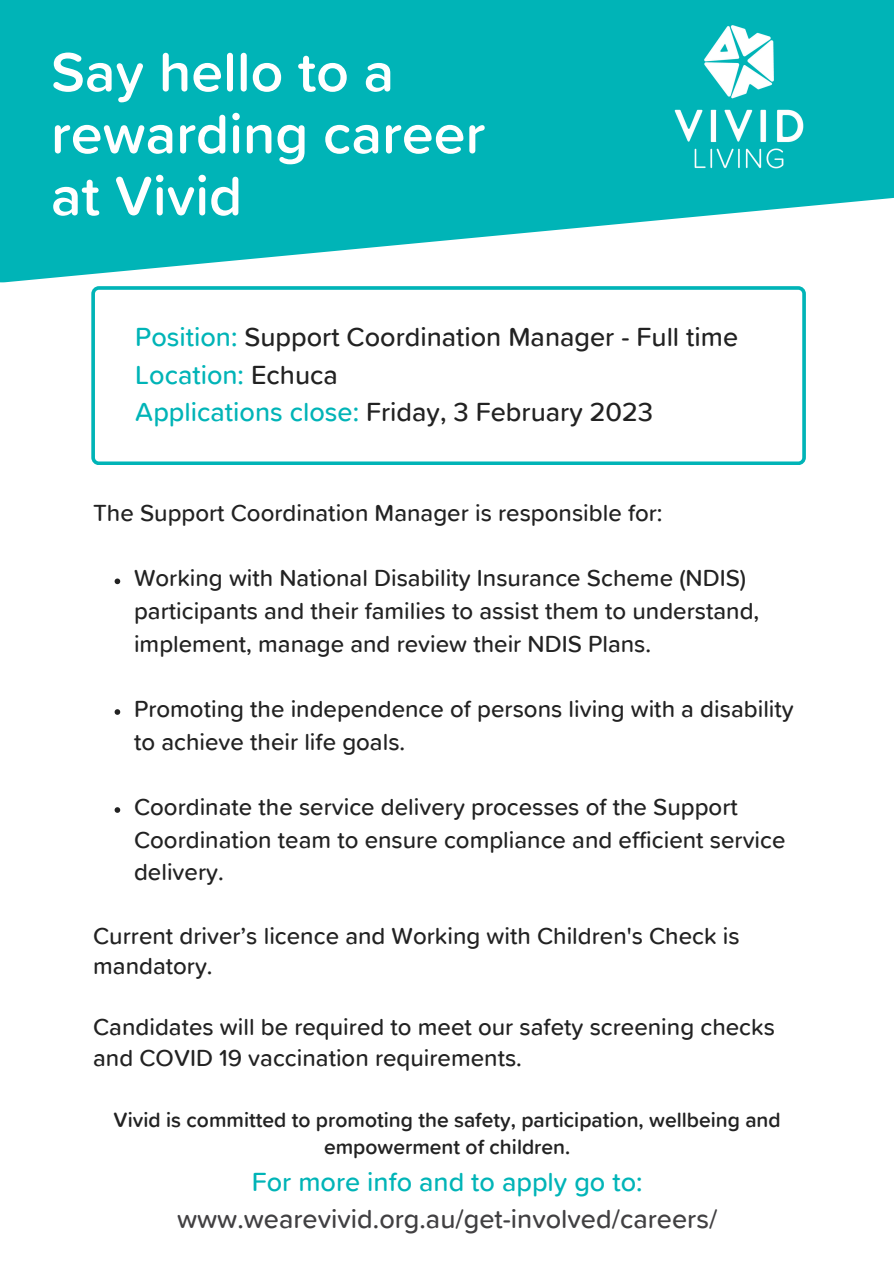
<style>
.page{position:relative;width:894px;height:1264px;background:#fff}
.page>*{position:absolute;margin:0;border:0;box-sizing:border-box;transform-origin:0 0}
.t1{font:600 57px/61.9px "Proxima Soft";color:#fff}
.t2{font:500 27px/37.2px "Proxima Soft";color:#222}
.t3{font:500 27px "Proxima Soft";color:#414042}
.t4{font:500 27px "Proxima Soft";color:#00b4b7}
.t5{font:500 24px/32.7px "Proxima Soft";color:#222}
.t6{font:600 21px/27px "Proxima Soft";color:#222;text-align:center}
.s1{color:#00b4b7}
</style>
<div class="page">
<svg style="left:91px;top:286px;width:714px;height:179px"></svg>
<svg style="left:0;top:0;width:893px;height:283px;fill:#00b4b7"></svg>
<img style="left:648px;top:0;width:181px;height:197px">
<svg style="left:115px;top:578px;width:5px;height:6px"></svg>
<svg style="left:115px;top:709px;width:5px;height:5px"></svg>
<svg style="left:115px;top:807px;width:5px;height:5px"></svg>
<h1 class="t1" style="left:51px;top:44px;width:435px">Say hello to a rewarding career at Vivid</h1>
<p class="t2" style="left:135px;top:320px;width:604px"><span class="s1">Position:</span> Support Coordination Manager - Full time<br><span class="s1">Location:</span> Echuca<br><span class="s1">Applications close:</span> Friday, 3 February 2023</p>
<p class="t5" style="left:93px;top:498px;width:571px">The Support Coordination Manager is responsible for:</p>
<p class="t5" style="left:134px;top:563px;width:626px">Working with National Disability Insurance Scheme (NDIS) participants and their families to assist them to understand, implement, manage and review their NDIS Plans.</p>
<p class="t5" style="left:134px;top:693px;width:661px">Promoting the independence of persons living with a disability to achieve their life goals.</p>
<p class="t5" style="left:134px;top:791px;width:653px">Coordinate the service delivery processes of the Support<br>Coordination team to ensure compliance and efficient service delivery.</p>
<p class="t5" style="left:93px;top:921px;width:647px;line-height:30.5px">Current driver’s licence and Working with Children's Check is mandatory.</p>
<p class="t5" style="left:93px;top:1012px;width:683px;line-height:30.5px">Candidates will be required to meet our safety screening checks and COVID 19 vaccination requirements.</p>
<p class="t6" style="left:114px;top:1107px;width:668px">Vivid is committed to promoting the safety, participation, wellbeing and empowerment of children.</p>
<p class="t4" style="left:252px;top:1169px;width:392px">For more info and to apply go to:</p>
<p class="t3" style="left:177px;top:1206px;width:541px">www.wearevivid.org.au/get-involved/careers/</p>
</div>
